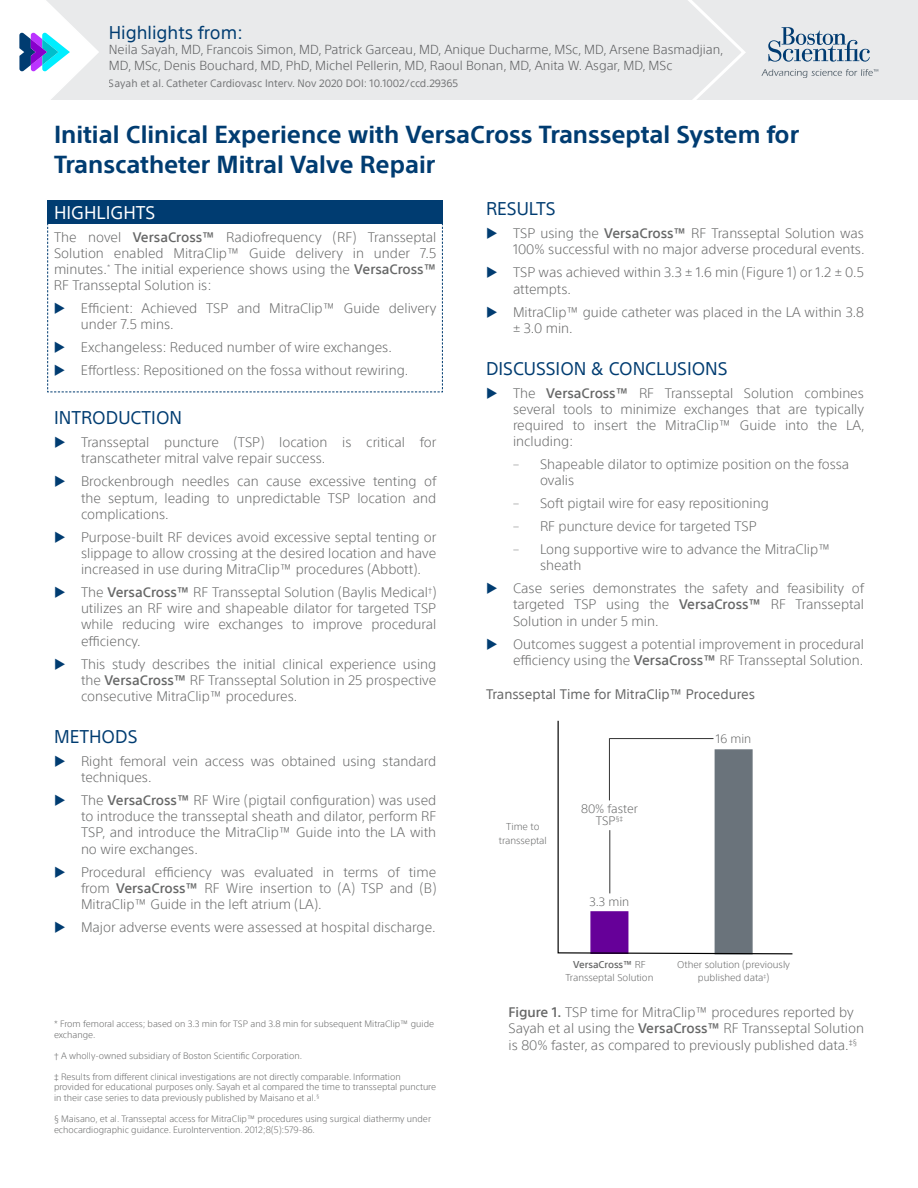
<style>
.page{position:relative;width:918px;height:1188px;background:#fff}
.page>*{position:absolute;margin:0;border:0;box-sizing:border-box;transform-origin:0 0}
.t1{font:700 24px/30px "SST";color:#003c71}
.t2{font:18px "SST";color:#003c71}
.t3{font:18px "SST";color:#fff}
.t4{font:300 13.5px/16.2px "SST";color:#666767}
.t5{font:13.5px "SST";color:#666767}
.t6{font:300 12.75px/15.3px "SST";color:#58595b}
.t7{font:300 12px/12px "SST";color:#666767;text-align:center}
.t8{font:10.5px "SST";color:#58595b}
.t9{font:300 9.75px/13.5px "SST";color:#666767;text-align:center}
.t10{font:300 9px/10.8px "SST";color:#666767}
.s1{font-weight:500}
</style>
<div class="page">
<div style="left:0;top:0;width:918px;height:99px;background:#e9eaeb"></div>
<svg style="left:0;top:0;width:100px;height:100px"></svg>
<svg style="left:670px;top:0;width:78px;height:100px"></svg>
<svg style="left:768px;top:27px;width:102px;height:35px"></svg>
<svg style="left:761px;top:69px;width:117px;height:9px"></svg>
<svg style="left:557px;top:720px;width:236px;height:235px"></svg>
<hr style="left:609px;top:830px;width:1px;height:63px;background:#333">
<hr style="left:609px;top:738px;width:1px;height:62px;background:#333">
<hr style="left:610px;top:738px;width:104px;height:1px;background:#333">
<svg style="left:47px;top:201px;width:396px;height:192px"></svg>
<h2 class="t2" style="left:109px;top:22px;width:136px">Highlights from:</h2>
<p class="t6" style="left:109px;top:42px;width:616px">Neila Sayah, MD, Francois Simon, MD, Patrick Garceau, MD, Anique Ducharme, MSc, MD, Arsene Basmadjian,<br>MD, MSc, Denis Bouchard, MD, PhD, Michel Pellerin, MD, Raoul Bonan, MD, Anita W. Asgar, MD, MSc</p>
<p class="t8" style="left:109px;top:77px;width:351px">Sayah et al. Catheter Cardiovasc Interv. Nov 2020 DOI: 10.1002/ccd.29365</p>
<h1 class="t1" style="left:54px;top:119px;width:747px">Initial Clinical Experience with VersaCross Transseptal System for<br>Transcatheter Mitral Valve Repair</h1>
<h2 class="t3" style="left:54px;top:202px;width:103px">HIGHLIGHTS</h2>
<p class="t4" style="left:54px;top:229px;width:384px;text-align:justify">The novel <span class="s1">VersaCross™</span> Radiofrequency (RF) Transseptal Solution enabled MitraClip™ Guide delivery in under 7.5 minutes.<sup>*</sup> The initial experience shows using the <span class="s1">VersaCross™ </span>RF Transseptal Solution is:</p>
<p class="t4" style="left:81px;top:300px;width:357px">Efficient: Achieved TSP and MitraClip™ Guide delivery under 7.5 mins.</p>
<p class="t4" style="left:81px;top:336px;width:329px;line-height:23px">Exchangeless: Reduced number of wire exchanges.<br>Effortless: Repositioned on the fossa without rewiring.</p>
<h2 class="t2" style="left:54px;top:407px;width:130px">INTRODUCTION</h2>
<p class="t4" style="left:81px;top:434px;width:357px">Transseptal puncture (TSP) location is critical for transcatheter mitral valve repair success.</p>
<p class="t4" style="left:81px;top:473px;width:357px;text-align:justify">Brockenbrough needles can cause excessive tenting of the septum, leading to unpredictable TSP location and complications.</p>
<p class="t4" style="left:81px;top:529px;width:357px;text-align:justify">Purpose-built RF devices avoid excessive septal tenting or slippage to allow crossing at the desired location and have increased in use during MitraClip™ procedures (Abbott).</p>
<p class="t4" style="left:81px;top:584px;width:357px;text-align:justify">The <span class="s1">VersaCross™</span> RF Transseptal Solution (Baylis Medical<sup>†</sup>) utilizes an RF wire and shapeable dilator for targeted TSP while reducing wire exchanges to improve procedural efficiency.</p>
<p class="t4" style="left:81px;top:656px;width:357px;text-align:justify">This study describes the initial clinical experience using the <span class="s1">VersaCross™</span> RF Transseptal Solution in 25 prospective consecutive MitraClip™ procedures.</p>
<h2 class="t2" style="left:54px;top:726px;width:85px">METHODS</h2>
<p class="t4" style="left:81px;top:753px;width:357px">Right femoral vein access was obtained using standard techniques.</p>
<p class="t4" style="left:81px;top:792px;width:357px;text-align:justify">The <span class="s1">VersaCross™</span> RF Wire (pigtail configuration) was used to introduce the transseptal sheath and dilator, perform RF TSP, and introduce the MitraClip™ Guide into the LA with no wire exchanges.</p>
<p class="t4" style="left:81px;top:864px;width:357px;text-align:justify">Procedural efficiency was evaluated in terms of time from <span class="s1">VersaCross™</span> RF Wire insertion to (A) TSP and (B)<br>MitraClip™ Guide in the left atrium (LA).</p>
<p class="t4" style="left:81px;top:919px;width:356px">Major adverse events were assessed at hospital discharge.</p>
<p class="t10" style="left:54px;top:1018px;width:382px">* From femoral access; based on 3.3 min for TSP and 3.8 min for subsequent MitraClip™ guide exchange.</p>
<p class="t10" style="left:54px;top:1050px;width:250px">† A wholly-owned subsidiary of Boston Scientific Corporation.</p>
<p class="t10" style="left:54px;top:1071px;width:384px">‡ Results from different clinical investigations are not directly comparable. Information provided for educational purposes only. Sayah et al compared the time to transseptal puncture in their case series to data previously published by Maisano et al.<sup>§</sup></p>
<p class="t10" style="left:54px;top:1113px;width:379px">§ Maisano, et al. Transseptal access for MitraClip™ procedures using surgical diathermy under echocardiographic guidance. EuroIntervention. 2012;8(5):579-86.</p>
<h2 class="t2" style="left:486px;top:198px;width:71px">RESULTS</h2>
<p class="t4" style="left:513px;top:225px;width:353px">TSP using the <span class="s1">VersaCross™</span> RF Transseptal Solution was<br>100% successful with no major adverse procedural events.</p>
<p class="t4" style="left:513px;top:264px;width:352px">TSP was achieved within 3.3 ± 1.6 min (Figure 1) or 1.2 ± 0.5 attempts.</p>
<p class="t4" style="left:513px;top:304px;width:353px">MitraClip™ guide catheter was placed in the LA within 3.8 ± 3.0 min.</p>
<h2 class="t2" style="left:486px;top:358px;width:243px">DISCUSSION &amp; CONCLUSIONS</h2>
<p class="t4" style="left:513px;top:385px;width:353px;text-align:justify">The <span class="s1">VersaCross™</span> RF Transseptal Solution combines several tools to minimize exchanges that are typically required to insert the MitraClip™ Guide into the LA, including:</p>
<p class="t4" style="left:540px;top:456px;width:311px;text-indent:-27px">– Shapeable dilator to optimize position on the fossa ovalis</p>
<p class="t4" style="left:513px;top:495px;width:257px">– Soft pigtail wire for easy repositioning</p>
<p class="t4" style="left:513px;top:518px;width:245px">– RF puncture device for targeted TSP</p>
<p class="t4" style="left:540px;top:541px;width:292px;text-indent:-27px">– Long supportive wire to advance the MitraClip™ sheath</p>
<p class="t4" style="left:513px;top:580px;width:353px;text-align:justify">Case series demonstrates the safety and feasibility of targeted TSP using the <span class="s1">VersaCross™</span> RF Transseptal Solution in under 5 min.</p>
<p class="t4" style="left:513px;top:636px;width:352px">Outcomes suggest a potential improvement in procedural efficiency using the <span class="s1">VersaCross™</span> RF Transseptal Solution.</p>
<p class="t5" style="left:486px;top:686px;width:271px">Transseptal Time for MitraClip™ Procedures</p>
<p class="t7" style="left:716px;top:733px;width:37px">16 min</p>
<p class="t9" style="left:499px;top:820px;width:50px">Time to transseptal</p>
<p class="t7" style="left:581px;top:802px;width:58px">80% faster<br>TSP<sup>§‡</sup></p>
<p class="t7" style="left:590px;top:895px;width:41px">3.3 min</p>
<p class="t9" style="left:565px;top:958px;width:90px"><span class="s1">VersaCross™</span> RF<br>Transseptal Solution</p>
<p class="t9" style="left:677px;top:958px;width:114px">Other solution (previously published data<sup>‡</sup>)</p>
<p class="t4" style="left:509px;top:1004px;width:357px"><span class="s1">Figure 1.</span> TSP time for MitraClip™ procedures reported by<br>Sayah et al using the <span class="s1">VersaCross™</span> RF Transseptal Solution is 80% faster, as compared to previously published data.<sup>‡§</sup></p>
</div>
